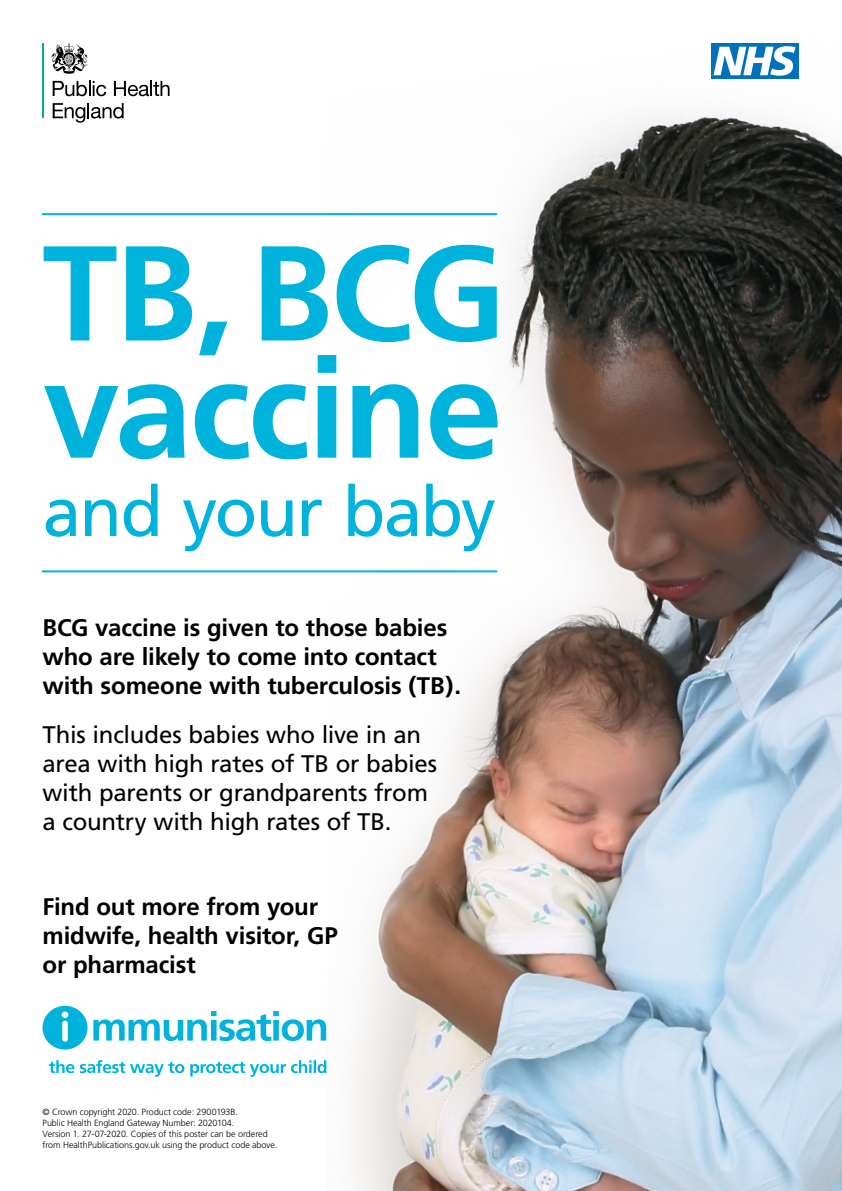
<style>
.page{position:relative;width:842px;height:1191px;background:#fff}
.page>*{position:absolute;margin:0;border:0;box-sizing:border-box;transform-origin:0 0}
.t1{font:700 139.2px "Frutiger";letter-spacing:-.02em;color:#00b3dc}
.t2{font:700 134.8px "Frutiger";color:#00b3dc}
.t3{font:69.6px "Frutiger";letter-spacing:-.025em;color:#00b3dc}
.Age{font:700 24px/29px "Frutiger";letter-spacing:-.005em;color:#000}
.Age-2{font:24px/29px "Frutiger";letter-spacing:-.01em;color:#000}
.para{font:300 9px/11px "Frutiger";letter-spacing:-.01em;color:#000}
</style>
<div class="page">
<img style="left:327px;top:111px;width:515px;height:1080px">
<hr style="left:42px;top:43px;width:2px;height:75px;background:#00ae9e">
<svg style="left:53px;top:81px;width:53px;height:15px"></svg>
<svg style="left:114px;top:81px;width:56px;height:15px"></svg>
<svg style="left:53px;top:103px;width:71px;height:20px"></svg>
<svg style="left:51px;top:43px;width:37px;height:31px"></svg>
<div style="left:711px;top:43px;width:88px;height:36px;background:#0072bc"></div>
<svg style="left:713px;top:46px;width:83px;height:30px"></svg>
<svg style="left:42px;top:1005px;width:284px;height:44px"></svg>
<svg style="left:49px;top:1060px;width:277px;height:16px"></svg>
<hr style="left:42px;top:213px;width:455px;height:2px;background:#00b3dc">
<hr style="left:42px;top:570px;width:455px;height:2px;background:#00b3dc">
<p class="t2" style="left:43px;top:214px;width:465px">TB, BCG</p>
<p class="t1" style="left:43px;top:327px;width:462px">vaccine</p>
<p class="t3" style="left:43px;top:471px;width:455px">and your baby</p>
<p class="Age" style="left:43px;top:613px;width:420px">BCG vaccine is given to those babies who are likely to come into contact with someone with tuberculosis (TB).</p>
<p class="Age-2" style="left:43px;top:720px;width:396px">This includes babies who live in an area with high rates of TB or babies with parents or grandparents from a country with high rates of TB.</p>
<p class="Age" style="left:43px;top:892px;width:297px">Find out more from your midwife, health visitor, GP or pharmacist</p>
<p class="para" style="left:43px;top:1107px;width:197px">© Crown copyright 2020. Product code: 2900193B.</p>
<p class="para" style="left:43px;top:1118px;width:236px">Public Health England Gateway Number: 2020104.<br>Version 1. 27-07-2020. Copies of this poster can be ordered from HealthPublications.gov.uk using the product code above.</p>
</div>
